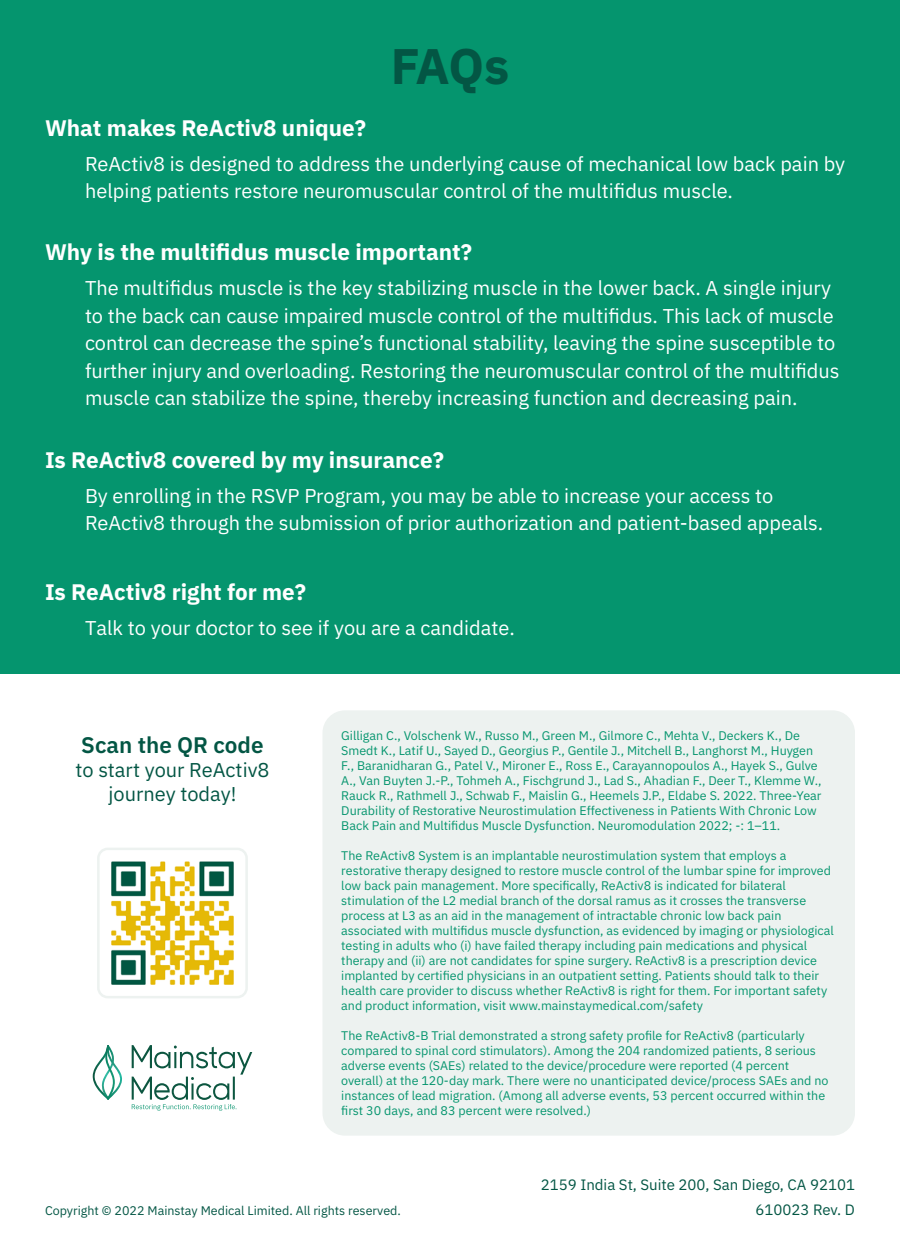
<style>
.page{position:relative;width:900px;height:1260px;background:#fff}
.page>*{position:absolute;margin:0;border:0;box-sizing:border-box;transform-origin:0 0}
.t1{font:700 50px "IBM Plex Sans";color:#035644}
.t2{font:700 22.5px "IBM Plex Sans";color:#fff}
.t3{font:600 22.5px "IBM Plex Sans";color:#035644}
.Basic_Indent{font:20px/27.5px "IBM Plex Sans";color:#fff}
.t4{font:20px "IBM Plex Sans";color:#035644}
.t5{font:15px "IBM Plex Sans";color:#035644}
.t6{font:12.5px/15px "IBM Plex Sans";color:#05956e}
.t7{font:12.5px "IBM Plex Sans";color:#035644}
</style>
<div class="page">
<img style="left:100px;top:851px;width:145px;height:144px">
<div style="left:97px;top:848px;width:151px;height:150px;border:2px solid #edf2f0;border-radius:9px"></div>
<div style="left:0;top:0;width:900px;height:673px;background:#05956e"></div>
<div style="left:322px;top:710px;width:533px;height:426px;background:#edf2f0;border-radius:22px"></div>
<svg style="left:93px;top:1045px;width:29px;height:55px"></svg>
<svg style="left:132px;top:1045px;width:120px;height:66px"></svg>
<p class="t1" style="left:391px;top:27px;width:120px">FAQs</p>
<p class="t2" style="left:45px;top:110px;width:323px">What makes ReActiv8 unique?</p>
<p class="Basic_Indent" style="left:85px;top:148px;width:762px">ReActiv8 is designed to address the underlying cause of mechanical low back pain by helping patients restore neuromuscular control of the multifidus muscle.</p>
<p class="t2" style="left:45px;top:234px;width:429px">Why is the multifidus muscle important?</p>
<p class="Basic_Indent" style="left:85px;top:273px;width:756px">The multifidus muscle is the key stabilizing muscle in the lower back. A single injury to the back can cause impaired muscle control of the multifidus. This lack of muscle control can decrease the spine’s functional stability, leaving the spine susceptible to further injury and overloading. Restoring the neuromuscular control of the multifidus muscle can stabilize the spine, thereby increasing function and decreasing pain.</p>
<p class="t2" style="left:45px;top:442px;width:400px">Is ReActiv8 covered by my insurance?</p>
<p class="Basic_Indent" style="left:85px;top:480px;width:740px">By enrolling in the RSVP Program, you may be able to increase your access to<br>ReActiv8 through the submission of prior authorization and patient-based appeals.</p>
<p class="t2" style="left:45px;top:574px;width:263px">Is ReActiv8 right for me?</p>
<p class="Basic_Indent" style="left:85px;top:613px;width:431px">Talk to your doctor to see if you are a candidate.</p>
<p class="t3" style="left:81px;top:727px;width:184px">Scan the QR code</p>
<p class="t4" style="left:75px;top:755px;width:196px">to start your ReActiv8</p>
<p class="t4" style="left:109px;top:779px;width:129px">journey today!</p>
<p class="t6" style="left:341px;top:727px;width:482px">Gilligan C., Volschenk W., Russo M., Green M., Gilmore C., Mehta V., Deckers K., De Smedt K., Latif U., Sayed D., Georgius P., Gentile J., Mitchell B., Langhorst M., Huygen F., Baranidharan G., Patel V., Mironer E., Ross E., Carayannopoulos A., Hayek S., Gulve A., Van Buyten J.-P., Tohmeh A., Fischgrund J., Lad S., Ahadian F., Deer T., Klemme W., Rauck R., Rathmell J., Schwab F., Maislin G., Heemels J.P., Eldabe S. 2022. Three-Year Durability of Restorative Neurostimulation Effectiveness in Patients With Chronic Low Back Pain and Multifidus Muscle Dysfunction. Neuromodulation 2022; -: 1–11.</p>
<p class="t6" style="left:341px;top:847px;width:494px">The ReActiv8 System is an implantable neurostimulation system that employs a restorative therapy designed to restore muscle control of the lumbar spine for improved low back pain management. More specifically, ReActiv8 is indicated for bilateral stimulation of the L2 medial branch of the dorsal ramus as it crosses the transverse process at L3 as an aid in the management of intractable chronic low back pain associated with multifidus muscle dysfunction, as evidenced by imaging or physiological testing in adults who (i) have failed therapy including pain medications and physical therapy and (ii) are not candidates for spine surgery. ReActiv8 is a prescription device implanted by certified physicians in an outpatient setting. Patients should talk to their health care provider to discuss whether ReActiv8 is right for them. For important safety and product information, visit www.mainstaymedical.com/safety</p>
<p class="t6" style="left:341px;top:1027px;width:489px">The ReActiv8-B Trial demonstrated a strong safety profile for ReActiv8 (particularly compared to spinal cord stimulators). Among the 204 randomized patients, 8 serious adverse events (SAEs) related to the device/procedure were reported (4 percent overall) at the 120-day mark. There were no unanticipated device/process SAEs and no instances of lead migration. (Among all adverse events, 53 percent occurred within the first 30 days, and 83 percent were resolved.)</p>
<p class="t5" style="left:541px;top:1173px;width:316px">2159 India St, Suite 200, San Diego, CA 92101</p>
<p class="t7" style="left:45px;top:1201px;width:357px">Copyright © 2022 Mainstay Medical Limited. All rights reserved.</p>
<p class="t5" style="left:756px;top:1198px;width:101px">610023 Rev. D</p>
</div>
